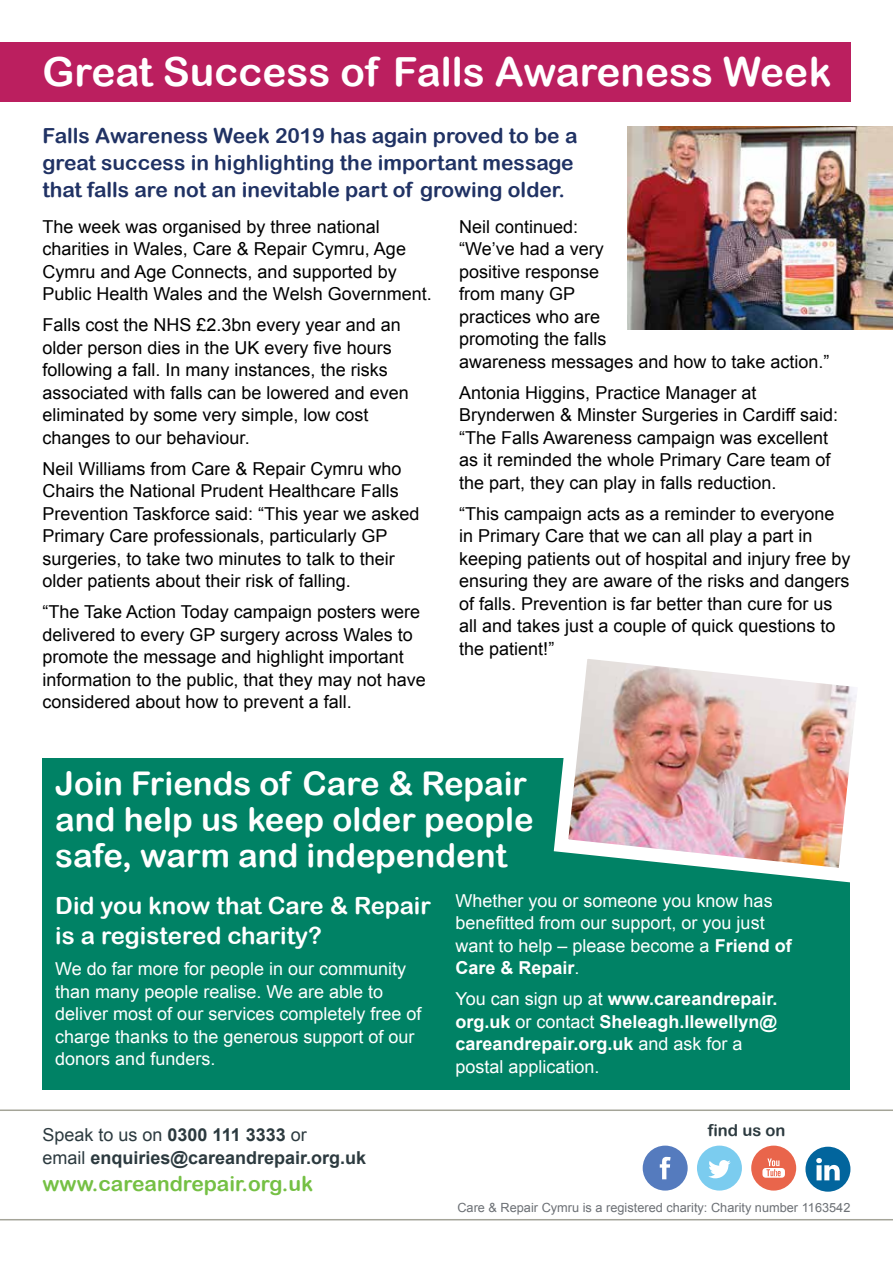
<style>
.page{position:relative;width:893px;height:1263px;background:#fff}
.page>*{position:absolute;margin:0;border:0;box-sizing:border-box;transform-origin:0 0}
.t1{font:40.05px "Arial Rounded MT Bold";color:#fff}
.t2{font:32.7px/36px "Arial Rounded MT Bold";color:#fff}
.t3{font:23.7px/30px "Arial Rounded MT Bold";color:#fff}
.t4{font:20.85px/27px "Arial Rounded MT Bold";color:#203264}
.t5{font:20.85px "Arial Rounded MT Bold";color:#75c044}
.t6{font:17.85px/22.5px "Arial";color:#000}
.t7{font:17.85px/22.5px "Arial";color:#fff}
.t8{font:700 17.85px/22.5px "Arial";color:#fff}
.t9{font:700 17.85px/22.5px "Arial";color:#2c3a3f}
.t10{font:16.35px "Arial Rounded MT Bold";color:#2c3a3f}
.t11{font:12.6px "Arial";color:#6c7075}
.s1{font-weight:700}
.s2{font-weight:400}
</style>
<div class="page">
<hr style="left:0;top:1109px;width:893px;height:2px;background:#a4a498">
<hr style="left:0;top:1219px;width:893px;height:1px;background:#a4a498">
<div style="left:697px;top:1145px;width:45px;height:45px;background:#7bccef;border-radius:50%"></div>
<svg style="left:708px;top:1160px;width:23px;height:18px"></svg>
<div style="left:643px;top:1145px;width:45px;height:45px;background:#557bbe;border-radius:50%"></div>
<svg style="left:660px;top:1157px;width:11px;height:22px"></svg>
<div style="left:751px;top:1145px;width:45px;height:45px;background:#e9654b;border-radius:50%"></div>
<svg style="left:762px;top:1158px;width:23px;height:20px"></svg>
<div style="left:805px;top:1147px;width:45px;height:45px;background:#02659d;border-radius:50%"></div>
<svg style="left:816px;top:1158px;width:24px;height:22px"></svg>
<div style="left:0;top:43px;width:850px;height:59px;background:#bb1f5f"></div>
<div style="left:43px;top:758px;width:807px;height:332px;background:#008265"></div>
<img style="left:553px;top:659px;width:304px;height:224px">
<img style="left:627px;top:127px;width:266px;height:202px">
<h1 class="t1" style="left:43px;top:48px;width:790px">Great Success of Falls Awareness Week</h1>
<p class="t4" style="left:43px;top:122px;width:536px">Falls Awareness Week 2019 has again proved to be a great success in highlighting the important message that falls are not an inevitable part of growing older.</p>
<p class="t6" style="left:43px;top:215px;width:391px">The week was organised by three national charities in Wales, Care &amp; Repair Cymru, Age Cymru and Age Connects, and supported by Public Health Wales and the Welsh Government.</p>
<p class="t6" style="left:43px;top:314px;width:368px">Falls cost the NHS £2.3bn every year and an older person dies in the UK every five hours following a fall. In many instances, the risks associated with falls can be lowered and even eliminated by some very simple, low cost changes to our behaviour.</p>
<p class="t6" style="left:43px;top:457px;width:378px">Neil Williams from Care &amp; Repair Cymru who Chairs the National Prudent Healthcare Falls Prevention Taskforce said: “This year we asked Primary Care professionals, particularly GP surgeries, to take two minutes to talk to their older patients about their risk of falling.</p>
<p class="t6" style="left:43px;top:601px;width:385px">“The Take Action Today campaign posters were delivered to every GP surgery across Wales to promote the message and highlight important information to the public, that they may not have considered about how to prevent a fall.</p>
<p class="t6" style="left:459px;top:215px;width:372px">Neil continued:<br>“We’ve had a very<br>positive response<br>from many GP<br>practices who are<br>promoting the falls<br>awareness messages and how to take action.”</p>
<p class="t6" style="left:459px;top:381px;width:380px">Antonia Higgins, Practice Manager at Brynderwen &amp; Minster Surgeries in Cardiff said: “The Falls Awareness campaign was excellent as it reminded the whole Primary Care team of the part, they can play in falls reduction.</p>
<p class="t6" style="left:459px;top:502px;width:393px">“This campaign acts as a reminder to everyone in Primary Care that we can all play a part in keeping patients out of hospital and injury free by ensuring they are aware of the risks and dangers of falls. Prevention is far better than cure for us all and takes just a couple of quick questions to the patient!”</p>
<h2 class="t2" style="left:55px;top:765px;width:480px">Join Friends of Care &amp; Repair and help us keep older people safe, warm and independent</h2>
<h3 class="t3" style="left:55px;top:890px;width:377px">Did you know that Care &amp; Repair is a registered charity?</h3>
<p class="t7" style="left:55px;top:958px;width:368px">We do far more for people in our community than many people realise. We are able to deliver most of our services completely free of charge thanks to the generous support of our donors and funders.</p>
<p class="t7" style="left:455px;top:889px;width:338px">Whether you or someone you know has benefitted from our support, or you just want to help – please become a <span class="s1">Friend of<br>Care &amp; Repair</span>.</p>
<p class="t8" style="left:455px;top:988px;width:323px"><span class="s2">You can sign up at</span> www.careandrepair. org.uk <span class="s2">or contact</span> Sheleagh.llewellyn@ careandrepair.org.uk <span class="s2">and ask for a postal application.</span></p>
<p class="t9" style="left:43px;top:1124px;width:325px"><span class="s2">Speak to us on</span> 0300 111 3333 <span class="s2">or<br>email</span> enquiries@careandrepair.org.uk</p>
<p class="t5" style="left:43px;top:1171px;width:272px">www.careandrepair.org.uk</p>
<p class="t10" style="left:708px;top:1120px;width:79px">find us on</p>
<p class="t11" style="left:457px;top:1199px;width:395px">Care &amp; Repair Cymru is a registered charity: Charity number 1163542</p>
</div>
